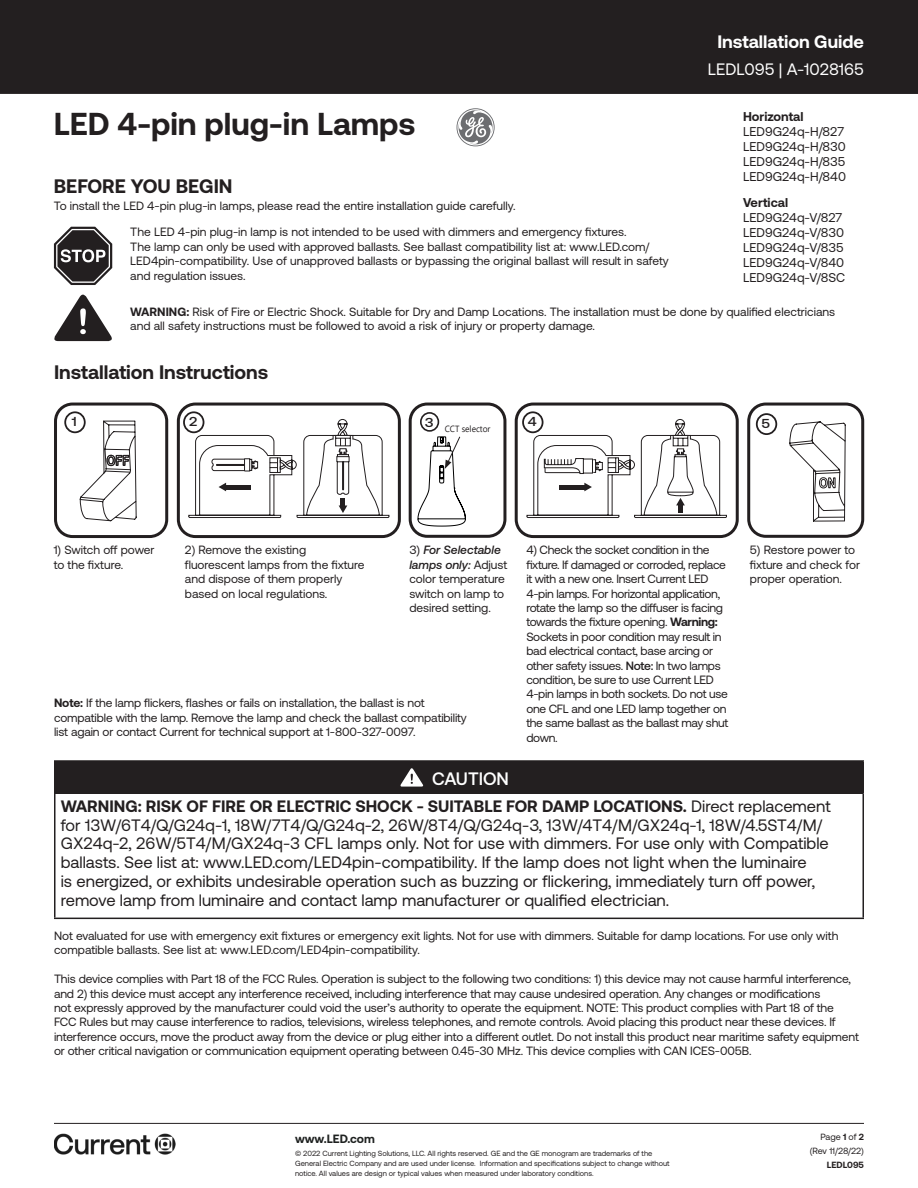
<style>
.page{position:relative;width:918px;height:1188px;background:#fff}
.page>*{position:absolute;margin:0;border:0;box-sizing:border-box;transform-origin:0 0}
.t1{font:700 31.65px "Aeonik";color:#231f20}
.t2{font:700 19.5px "Aeonik";color:#231f20}
.t3{font:700 18px "Aeonik";color:#fff}
.t4{font:500 18px "Aeonik";color:#fff}
.t5{font:16.5px/18.8px "Aeonik";color:#231f20}
.t6{font:16.5px "Aeonik";color:#fff}
.t7{font:500 12.9px "Aeonik";color:#231f20;scale:1.12 1}
.t8{font:12.75px/15px "Aeonik";color:#231f20}
.t9{font:700 12.75px "Aeonik";color:#231f20}
.Body_copy_10_12{font:12px/14.4px "Aeonik";letter-spacing:-.01em;color:#231f20}
.web_address{font:700 12px "Aeonik";letter-spacing:-.005em;color:#1e2120}
.boilerplate{font:9px "Aeonik";letter-spacing:-.005em;color:#231f20}
.t10{font:9px "Segoe UI";color:#231f20;scale:.93 1}
.boilerplate-2{font:700 9px "Aeonik";color:#231f20}
.web_address-2{font:7.5px/9.8px "Aeonik";color:#231f20}
.s1{font-weight:700}
.s2{font-weight:500}
.s3{font-weight:500;font-style:italic}
</style>
<div class="page">
<div style="left:0;top:0;width:918px;height:94px;background:#231f20"></div>
<svg style="left:53px;top:226px;width:60px;height:59px"></svg>
<div style="left:55px;top:761px;width:808px;height:32px;background:#231f20"></div>
<hr style="left:54px;top:760px;width:810px;height:2px;background:#231f20">
<hr style="left:54px;top:762px;width:2px;height:31px;background:#231f20">
<hr style="left:862px;top:762px;width:2px;height:31px;background:#231f20">
<hr style="left:56px;top:793px;width:806px;height:1px;background:#231f20">
<hr style="left:54px;top:793px;width:2px;height:125px;background:#231f20">
<hr style="left:862px;top:793px;width:2px;height:125px;background:#231f20">
<hr style="left:54px;top:918px;width:810px;height:1px;background:#231f20">
<svg style="left:400px;top:768px;width:24px;height:19px"></svg>
<svg style="left:457px;top:108px;width:38px;height:38px"></svg>
<hr style="left:54px;top:1123px;width:810px;height:1px;background:#231f20">
<img style="left:54px;top:1133px;width:122px;height:22px">
<div style="left:54px;top:403px;width:114px;height:135px;border:3px solid #231f20;border-radius:17px"></div>
<div style="left:64px;top:411px;width:22px;height:22px;border:2px solid #231f20;border-radius:50%"></div>
<div style="left:522px;top:411px;width:22px;height:22px;border:2px solid #231f20;border-radius:50%"></div>
<div style="left:183px;top:411px;width:21px;height:22px;border:2px solid #231f20;border-radius:50%"></div>
<svg style="left:80px;top:420px;width:57px;height:102px"></svg>
<div style="left:747px;top:403px;width:117px;height:135px;border:3px solid #231f20;border-radius:17px"></div>
<div style="left:756px;top:413px;width:21px;height:22px;border:2px solid #231f20;border-radius:50%"></div>
<svg style="left:789px;top:421px;width:57px;height:101px"></svg>
<svg style="left:188px;top:419px;width:202px;height:99px"></svg>
<div style="left:177px;top:403px;width:224px;height:135px;border:3px solid #231f20;border-radius:17px"></div>
<svg style="left:526px;top:419px;width:201px;height:99px"></svg>
<div style="left:515px;top:403px;width:224px;height:135px;border:3px solid #231f20;border-radius:17px"></div>
<div style="left:409px;top:403px;width:97px;height:135px;border:3px solid #231f20;border-radius:17px"></div>
<div style="left:420px;top:412px;width:19px;height:20px;border:2px solid #231f20;border-radius:50%"></div>
<svg style="left:417px;top:436px;width:49px;height:91px"></svg>
<svg style="left:54px;top:294px;width:58px;height:47px"></svg>
<p class="t3" style="left:717px;top:31px;width:148px">Installation Guide</p>
<p class="t6" style="left:708px;top:60px;width:158px">LEDL095 | A-1028165</p>
<p class="t1" style="left:54px;top:106px;width:363px">LED 4-pin plug-in Lamps</p>
<p class="t8" style="left:743px;top:109px;width:103px"><span class="s1">Horizontal<br></span>LED9G24q-H/827</p>
<p class="t8" style="left:743px;top:139px;width:104px">LED9G24q-H/830</p>
<p class="t8" style="left:743px;top:154px;width:104px">LED9G24q-H/835</p>
<p class="t8" style="left:743px;top:169px;width:104px">LED9G24q-H/840</p>
<p class="t2" style="left:54px;top:175px;width:180px">BEFORE YOU BEGIN</p>
<p class="Body_copy_10_12" style="left:54px;top:199px;width:464px">To install the LED 4-pin plug-in lamps, please read the entire installation guide carefully.</p>
<p class="t9" style="left:743px;top:195px;width:47px">Vertical</p>
<p class="t8" style="left:743px;top:210px;width:101px">LED9G24q-V/827</p>
<p class="t8" style="left:743px;top:225px;width:102px">LED9G24q-V/830</p>
<p class="t8" style="left:743px;top:240px;width:102px">LED9G24q-V/835</p>
<p class="t8" style="left:743px;top:255px;width:103px">LED9G24q-V/840</p>
<p class="t8" style="left:743px;top:270px;width:104px">LED9G24q-V/8SC</p>
<p class="Body_copy_10_12" style="left:130px;top:225px;width:498px">The LED 4-pin plug-in lamp is not intended to be used with dimmers and emergency fixtures.</p>
<p class="Body_copy_10_12" style="left:130px;top:240px;width:540px">The lamp can only be used with approved ballasts. See ballast compatibility list at: www.LED.com/<br>LED4pin-compatibility. Use of unapproved ballasts or bypassing the original ballast will result in safety and regulation issues.</p>
<p class="Body_copy_10_12" style="left:130px;top:304px;width:706px"><span class="s1">WARNING:</span> Risk of Fire or Electric Shock. Suitable for Dry and Damp Locations. The installation must be done by qualified electricians</p>
<p class="Body_copy_10_12" style="left:130px;top:319px;width:466px">and all safety instructions must be followed to avoid a risk of injury or property damage.</p>
<p class="t2" style="left:54px;top:361px;width:216px">Installation Instructions</p>
<p class="t7" style="left:72px;top:415px;width:6px">1</p>
<p class="t7" style="left:189px;top:415px;width:9px">2</p>
<p class="t7" style="left:528px;top:415px;width:10px">4</p>
<p class="t7" style="left:762px;top:416px;width:9px">5</p>
<p class="t10" style="left:445px;top:421px;width:51px">CCT selector</p>
<p class="t7" style="left:425px;top:415px;width:9px">3</p>
<p class="Body_copy_10_12" style="left:54px;top:543px;width:102px">1) Switch off power to the fixture.</p>
<p class="Body_copy_10_12" style="left:526px;top:543px;width:203px">4) Check the socket condition in the fixture. If damaged or corroded, replace it with a new one. Insert Current LED 4-pin lamps. For horizontal application, rotate the lamp so the diffuser is facing towards the fixture opening. <span class="s1">Warning:<br></span>Sockets in poor condition may result in bad electrical contact, base arcing or other safety issues. <span class="s2">Note:</span> In two lamps condition, be sure to use Current LED 4-pin lamps in both sockets. Do not use one CFL and one LED lamp together on the same ballast as the ballast may shut down.</p>
<p class="Body_copy_10_12" style="left:409px;top:543px;width:99px">3) <span class="s3">For Selectable lamps only:</span> Adjust color temperature switch on lamp to desired setting.</p>
<p class="Body_copy_10_12" style="left:185px;top:543px;width:181px">2) Remove the existing fluorescent lamps from the fixture and dispose of them properly based on local regulations.</p>
<p class="Body_copy_10_12" style="left:750px;top:543px;width:112px">5) Restore power to fixture and check for proper operation.</p>
<p class="Body_copy_10_12" style="left:54px;top:696px;width:414px"><span class="s1">Note:</span> If the lamp flickers, flashes or fails on installation, the ballast is not compatible with the lamp. Remove the lamp and check the ballast compatibility list again or contact Current for technical support at 1-800-327-0097.</p>
<p class="t4" style="left:432px;top:768px;width:78px">CAUTION</p>
<p class="t5" style="left:61px;top:797px;width:771px"><span class="s1">WARNING: RISK OF FIRE OR ELECTRIC SHOCK - SUITABLE FOR DAMP LOCATIONS.</span> Direct replacement for 13W/6T4/Q/G24q-1, 18W/7T4/Q/G24q-2, 26W/8T4/Q/G24q-3, 13W/4T4/M/GX24q-1, 18W/4.5ST4/M/ GX24q-2, 26W/5T4/M/GX24q-3 CFL lamps only. Not for use with dimmers. For use only with Compatible ballasts. See list at: www.LED.com/LED4pin-compatibility. If the lamp does not light when the luminaire<br>is energized, or exhibits undesirable operation such as buzzing or flickering, immediately turn off power, remove lamp from luminaire and contact lamp manufacturer or qualified electrician.</p>
<p class="Body_copy_10_12" style="left:54px;top:929px;width:786px">Not evaluated for use with emergency exit fixtures or emergency exit lights. Not for use with dimmers. Suitable for damp locations. For use only with compatible ballasts. See list at: www.LED.com/LED4pin-compatibility.</p>
<p class="Body_copy_10_12" style="left:54px;top:972px;width:806px">This device complies with Part 18 of the FCC Rules. Operation is subject to the following two conditions: 1) this device may not cause harmful interference, and 2) this device must accept any interference received, including interference that may cause undesired operation. Any changes or modifications<br>not expressly approved by the manufacturer could void the user’s authority to operate the equipment. NOTE: This product complies with Part 18 of the FCC Rules but may cause interference to radios, televisions, wireless telephones, and remote controls. Avoid placing this product near these devices. If interference occurs, move the product away from the device or plug either into a different outlet. Do not install this product near maritime safety equipment or other critical navigation or communication equipment operating between 0.45-30 MHz. This device complies with CAN ICES-005B.</p>
<p class="web_address" style="left:295px;top:1132px;width:81px">www.LED.com</p>
<p class="web_address-2" style="left:295px;top:1149px;width:376px">© 2022 Current Lighting Solutions, LLC. All rights reserved. GE and the GE monogram are trademarks of the<br>General Electric Company and are used under license. Information and specifications subject to change without notice. All values are design or typical values when measured under laboratory conditions.</p>
<p class="boilerplate" style="left:820px;top:1132px;width:45px">Page <span class="s1">1</span> of <span class="s1">2</span></p>
<p class="boilerplate" style="left:810px;top:1146px;width:56px">(Rev 11/28/22)</p>
<p class="boilerplate-2" style="left:827px;top:1160px;width:39px">LEDL095</p>
</div>
